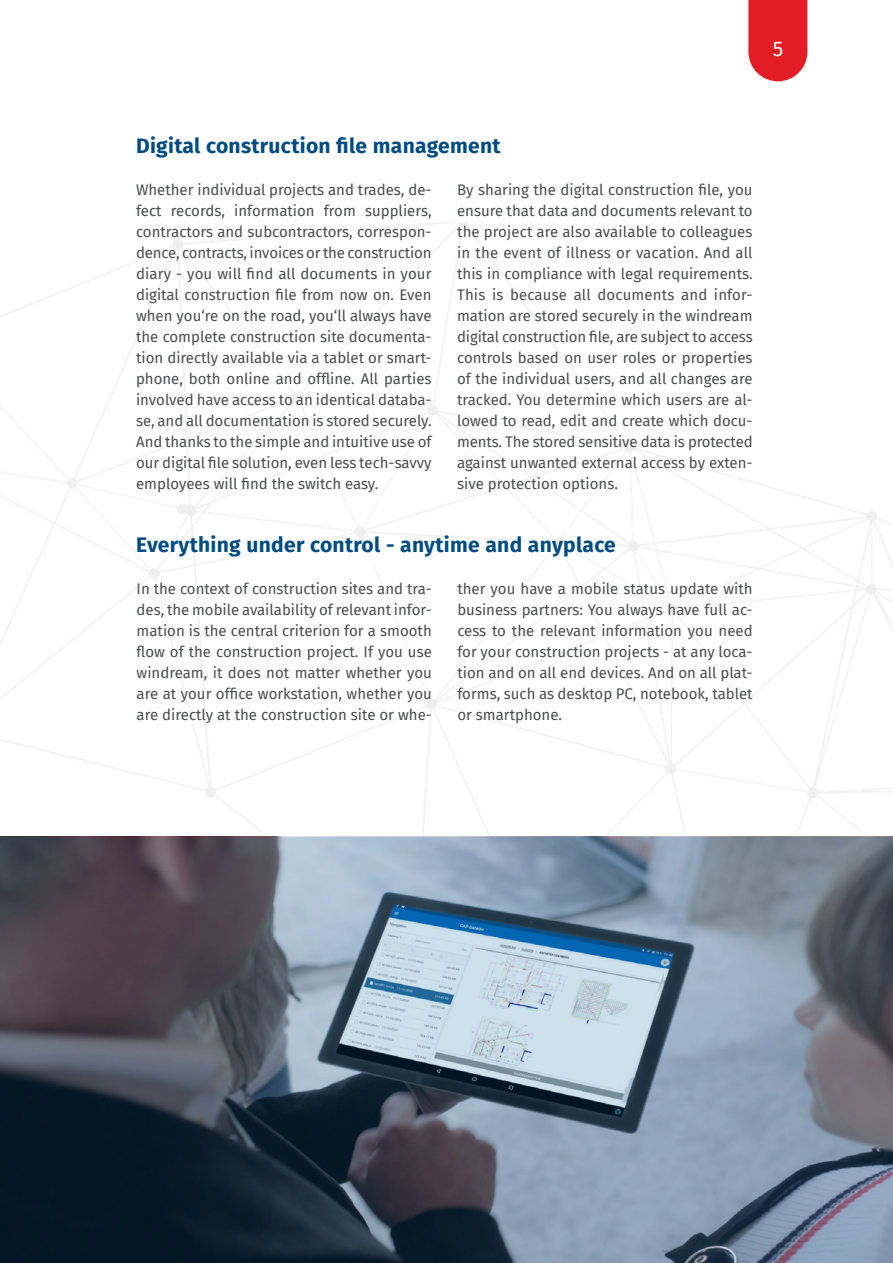
<style>
.page{position:relative;width:893px;height:1263px;background:#fff}
.page>*{position:absolute;margin:0;border:0;box-sizing:border-box;transform-origin:0 0}
.Überschrift_1{font:700 21px "Fira Sans";letter-spacing:.015em;color:#024c84}
.t1{font:21px "Fira Sans";color:#fff}
.Fließext{font:15px/21px "Fira Sans";color:#4b4c4d;text-align:justify}
</style>
<div class="page">
<img style="left:0;top:222px;width:893px;height:615px">
<svg style="left:0;top:837px;width:893px;height:426px;background:#626f7f"></svg>
<svg style="left:748px;top:0;width:59px;height:81px;background:#e52e37"></svg>
<h1 class="t1" style="left:773px;top:33px;width:12px">5</h1>
<p class="Überschrift_1" style="left:136px;top:128px;width:366px">Digital construction file management</p>
<p class="Fließext" style="left:136px;top:179px;width:297px">Whether individual projects and trades, de&shy;fect records, information from suppliers, contractors and subcontractors, correspon&shy;dence, contracts, invoices or the construction diary - you will find all documents in your digital construction file from now on. Even when you‘re on the road, you‘ll always have the complete construction site documenta&shy;tion directly available via a tablet or smart&shy;phone, both online and offline. All parties involved have access to an identical databa&shy;se, and all documentation is stored securely.<br>And thanks to the simple and intuitive use of our digital file solution, even less tech-savvy employees will find the switch easy.</p>
<p class="Fließext" style="left:457px;top:179px;width:297px">By sharing the digital construction file, you ensure that data and documents relevant to the project are also available to colleagues in the event of illness or vacation. And all this in compliance with legal requirements.<br>This is because all documents and infor&shy;mation are stored securely in the windream digital construction file, are subject to access controls based on user roles or properties of the individual users, and all changes are tracked. You determine which users are al&shy;lowed to read, edit and create which docu&shy;ments. The stored sensitive data is protected against unwanted external access by exten&shy;sive protection options.</p>
<p class="Überschrift_1" style="left:136px;top:527px;width:481px">Everything under control - anytime and anyplace</p>
<p class="Fließext" style="left:137px;top:578px;width:297px">In the context of construction sites and tra&shy;des, the mobile availability of relevant infor&shy;mation is the central criterion for a smooth flow of the construction project. If you use windream, it does not matter whether you are at your office workstation, whether you are directly at the construction site or whe-</p>
<p class="Fließext" style="left:457px;top:578px;width:297px">ther you have a mobile status update with business partners: You always have full ac&shy;cess to the relevant information you need for your construction projects - at any loca&shy;tion and on all end devices. And on all plat&shy;forms, such as desktop PC, notebook, tablet or smartphone.</p>
</div>
